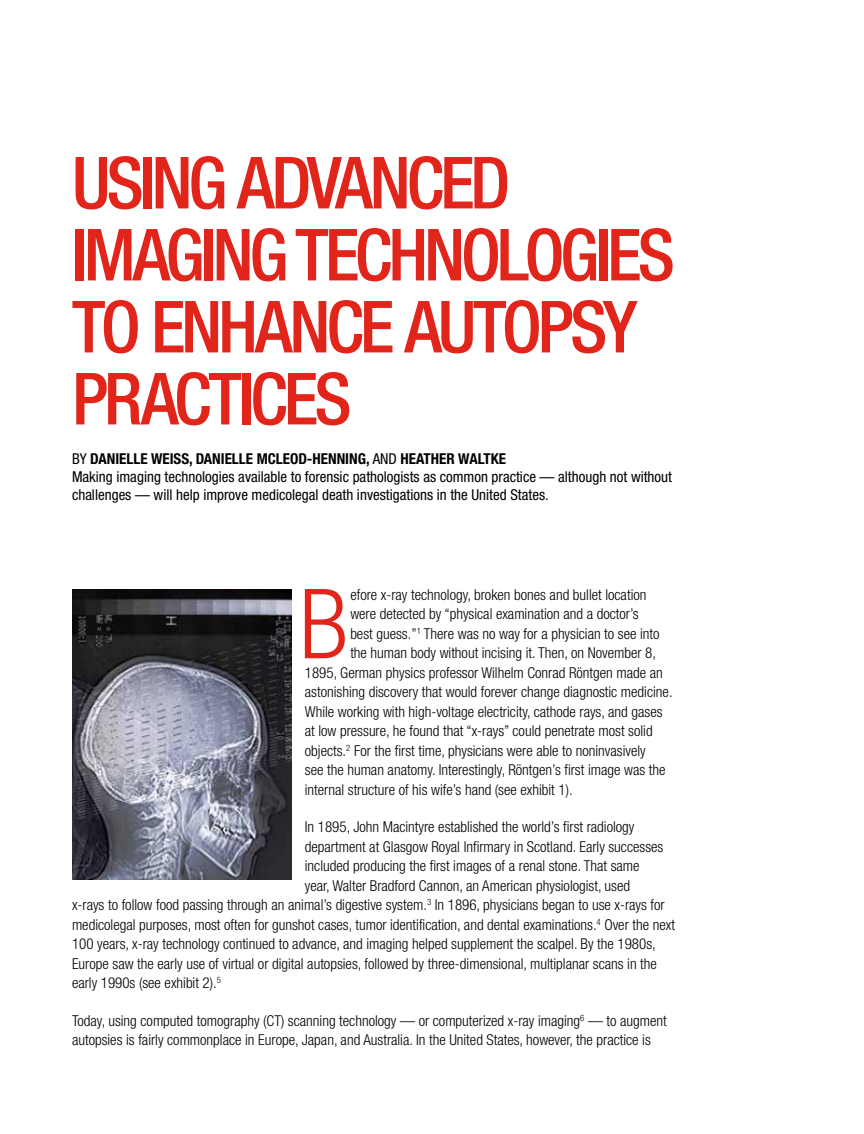
<style>
.page{position:relative;width:864px;height:1134px;background:#fff}
.page>*{position:absolute;margin:0;border:0;box-sizing:border-box;transform-origin:0 0}
.P_DropCap{font:300 condensed 96.9px "Helvetica Neue LT Std";color:#e1251b}
.t1{font:500 condensed 72px/72px "Helvetica Neue LT Std";letter-spacing:-.06em;color:#e1251b}
.P_DropCap-2{font:300 condensed 15px/19.5px "Helvetica Neue LT Std";color:#000}
.Author{font:condensed 15px/18px "Helvetica Neue LT Std";color:#000}
.Author-2{font:700 condensed 15px "Helvetica Neue LT Std";color:#000}
.s1{font-weight:400}
</style>
<div class="page">
<img style="left:72px;top:589px;width:219px;height:290px">
<h1 class="t1" style="left:72px;top:146px;width:604px">USING ADVANCED<br>IMAGING TECHNOLOGIES<br>TO ENHANCE AUTOPSY<br>PRACTICES</h1>
<p class="Author-2" style="left:72px;top:450px;width:436px"><span class="s1">BY</span> DANIELLE WEISS, DANIELLE MCLEOD-HENNING, <span class="s1">AND</span> HEATHER WALTKE</p>
<p class="Author" style="left:72px;top:468px;width:602px">Making imaging technologies available to forensic pathologists as common practice — although not without challenges — will help improve medicolegal death investigations in the United States.</p>
<p class="P_DropCap" style="left:299px;top:568px;width:50px">B</p>
<p class="P_DropCap-2" style="left:350px;top:585px;width:298px">efore x-ray technology, broken bones and bullet location</p>
<p class="P_DropCap-2" style="left:350px;top:604px;width:290px">were detected by “physical examination and a doctor’s</p>
<p class="P_DropCap-2" style="left:350px;top:624px;width:311px">best guess.”<sup>1</sup> There was no way for a physician to see into</p>
<p class="P_DropCap-2" style="left:350px;top:643px;width:307px">the human body without incising it. Then, on November 8,</p>
<p class="P_DropCap-2" style="left:305px;top:663px;width:360px">1895, German physics professor Wilhelm Conrad Röntgen made an</p>
<p class="P_DropCap-2" style="left:305px;top:682px;width:369px">astonishing discovery that would forever change diagnostic medicine.</p>
<p class="P_DropCap-2" style="left:305px;top:702px;width:359px">While working with high-voltage electricity, cathode rays, and gases</p>
<p class="P_DropCap-2" style="left:305px;top:721px;width:349px">at low pressure, he found that “x-rays” could penetrate most solid</p>
<p class="P_DropCap-2" style="left:305px;top:741px;width:342px">objects.<sup>2</sup> For the first time, physicians were able to noninvasively</p>
<p class="P_DropCap-2" style="left:305px;top:760px;width:362px">see the human anatomy. Interestingly, Röntgen’s first image was the</p>
<p class="P_DropCap-2" style="left:305px;top:780px;width:269px">internal structure of his wife’s hand (see exhibit 1).</p>
<p class="P_DropCap-2" style="left:305px;top:817px;width:331px">In 1895, John Macintyre established the world’s first radiology</p>
<p class="P_DropCap-2" style="left:305px;top:837px;width:360px">department at Glasgow Royal Infirmary in Scotland. Early successes</p>
<p class="P_DropCap-2" style="left:305px;top:856px;width:336px">included producing the first images of a renal stone. That same</p>
<p class="P_DropCap-2" style="left:305px;top:876px;width:327px">year, Walter Bradford Cannon, an American physiologist, used</p>
<p class="P_DropCap-2" style="left:72px;top:895px;width:594px">x-rays to follow food passing through an animal’s digestive system.<sup>3</sup> In 1896, physicians began to use x-rays for</p>
<p class="P_DropCap-2" style="left:72px;top:915px;width:604px">medicolegal purposes, most often for gunshot cases, tumor identification, and dental examinations.<sup>4</sup> Over the next</p>
<p class="P_DropCap-2" style="left:72px;top:934px;width:585px">100 years, x-ray technology continued to advance, and imaging helped supplement the scalpel. By the 1980s,</p>
<p class="P_DropCap-2" style="left:72px;top:954px;width:586px">Europe saw the early use of virtual or digital autopsies, followed by three-dimensional, multiplanar scans in the</p>
<p class="P_DropCap-2" style="left:72px;top:973px;width:150px">early 1990s (see exhibit 2).<sup>5</sup></p>
<p class="P_DropCap-2" style="left:72px;top:1011px;width:596px">Today, using computed tomography (CT) scanning technology — or computerized x-ray imaging<sup>6</sup> — to augment autopsies is fairly commonplace in Europe, Japan, and Australia. In the United States, however, the practice is</p>
</div>
